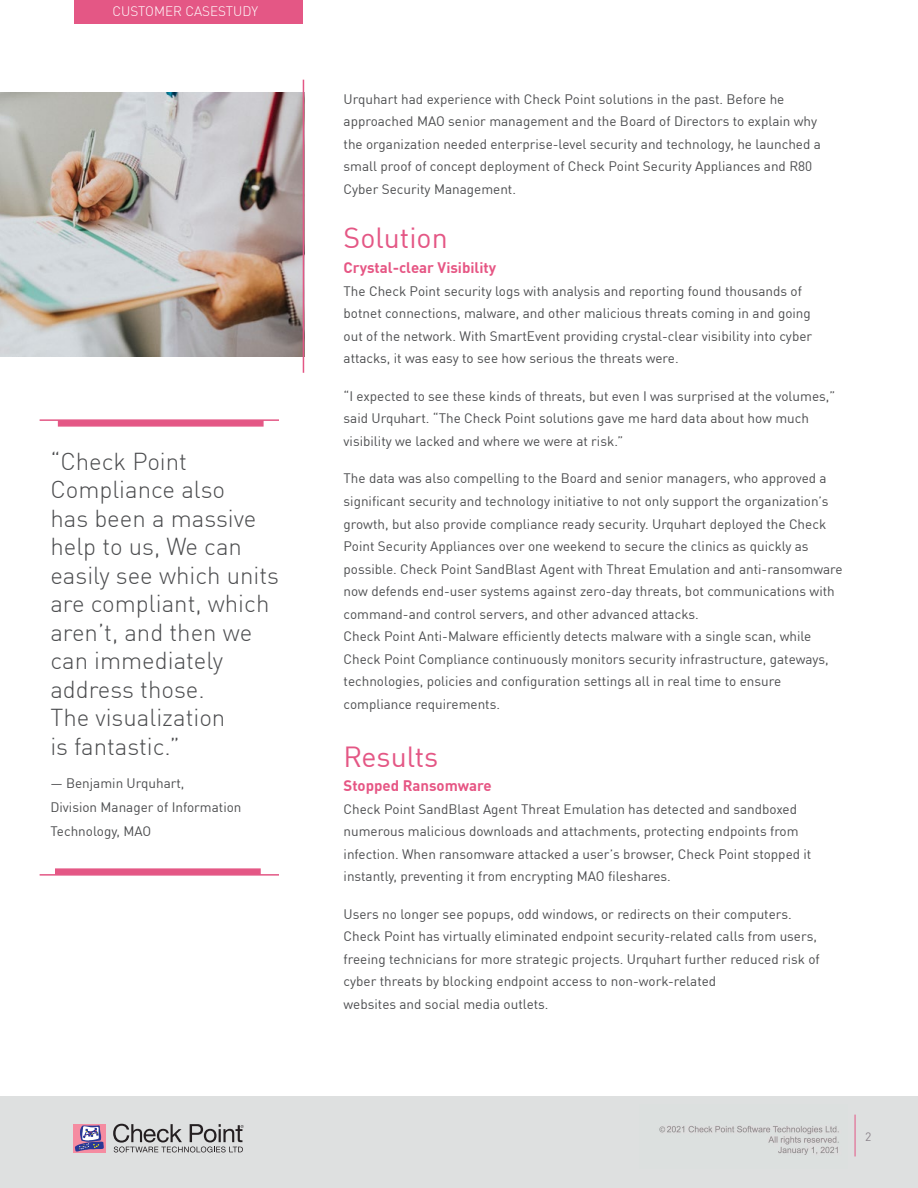
<style>
.page{position:relative;width:918px;height:1188px;background:#fff}
.page>*{position:absolute;margin:0;border:0;box-sizing:border-box;transform-origin:0 0}
.t1{font:28.5px "DIN Pro";color:#e45785}
.t2{font:300 24px/28.5px "DIN Pro";color:#4c4d4f}
.t3{font:700 15px "DIN Pro";color:#e65684}
.t4{font:13.5px/22.5px "DIN Pro";color:#4c4d4f}
.t5{font:300 13.5px "DIN Pro";color:#fff}
.t6{font:12px "DIN Pro";color:#8c858c}
</style>
<div class="page">
<hr style="left:40px;top:419px;width:239px;height:2px;background:#e35785">
<div style="left:58px;top:420px;width:206px;height:7px;background:#e45785;border:2px solid #e45785"></div>
<hr style="left:40px;top:874px;width:239px;height:2px;background:#e35785">
<div style="left:55px;top:868px;width:206px;height:7px;background:#e45785;border:2px solid #e45785"></div>
<img style="left:0;top:92px;width:303px;height:264px">
<div style="left:0;top:1097px;width:918px;height:91px;background:#dee0e0"></div>
<div style="left:74px;top:1124px;width:32px;height:28px;background:#f58ca1"></div>
<svg style="left:75px;top:1125px;width:29px;height:27px"></svg>
<svg style="left:113px;top:1124px;width:131px;height:28px"></svg>
<hr style="left:855px;top:1115px;width:1px;height:41px;background:#e35785">
<div style="left:74px;top:0;width:229px;height:24px;background:#e45785"></div>
<hr style="left:303px;top:80px;width:1px;height:293px;background:#e35785">
<img style="left:659px;top:1125px;width:180px;height:30px">
<p class="t5" style="left:112px;top:1px;width:147px">CUSTOMER CASESTUDY</p>
<h2 class="t2" style="left:50px;top:445px;width:230px">“Check Point<br>Compliance also<br>has been a massive help to us, We can easily see which units are compliant, which aren’t, and then we can immediately address those.<br>The visualization<br>is fantastic.”</h2>
<p class="t4" style="left:50px;top:770px;width:193px;line-height:24px">— Benjamin Urquhart,<br>Division Manager of Information<br>Technology, MAO</p>
<p class="t4" style="left:344px;top:87px;width:479px">Urquhart had experience with Check Point solutions in the past. Before he approached MAO senior management and the Board of Directors to explain why the organization needed enterprise-level security and technology, he launched a small proof of concept deployment of Check Point Security Appliances and R80<br>Cyber Security Management.</p>
<h1 class="t1" style="left:344px;top:216px;width:106px">Solution</h1>
<p class="t3" style="left:344px;top:256px;width:154px">Crystal-clear Visibility</p>
<p class="t4" style="left:344px;top:279px;width:470px">The Check Point security logs with analysis and reporting found thousands of botnet connections, malware, and other malicious threats coming in and going out of the network. With SmartEvent providing crystal-clear visibility into cyber attacks, it was easy to see how serious the threats were.</p>
<p class="t4" style="left:344px;top:384px;width:493px">“I expected to see these kinds of threats, but even I was surprised at the volumes,” said Urquhart. “The Check Point solutions gave me hard data about how much visibility we lacked and where we were at risk.”</p>
<p class="t4" style="left:344px;top:467px;width:500px">The data was also compelling to the Board and senior managers, who approved a significant security and technology initiative to not only support the organization’s growth, but also provide compliance ready security. Urquhart deployed the Check Point Security Appliances over one weekend to secure the clinics as quickly as possible. Check Point SandBlast Agent with Threat Emulation and anti-ransomware now defends end-user systems against zero-day threats, bot communications with command-and control servers, and other advanced attacks.<br>Check Point Anti-Malware efficiently detects malware with a single scan, while Check Point Compliance continuously monitors security infrastructure, gateways, technologies, policies and configuration settings all in real time to ensure compliance requirements.</p>
<h1 class="t1" style="left:344px;top:735px;width:96px">Results</h1>
<p class="t3" style="left:344px;top:774px;width:150px">Stopped Ransomware</p>
<p class="t4" style="left:344px;top:797px;width:469px">Check Point SandBlast Agent Threat Emulation has detected and sandboxed numerous malicious downloads and attachments, protecting endpoints from infection. When ransomware attacked a user’s browser, Check Point stopped it instantly, preventing it from encrypting MAO fileshares.</p>
<p class="t4" style="left:344px;top:902px;width:478px">Users no longer see popups, odd windows, or redirects on their computers.<br>Check Point has virtually eliminated endpoint security-related calls from users, freeing technicians for more strategic projects. Urquhart further reduced risk of cyber threats by blocking endpoint access to non-work-related<br>websites and social media outlets.</p>
<p class="t6" style="left:865px;top:1127px;width:8px">2</p>
</div>
